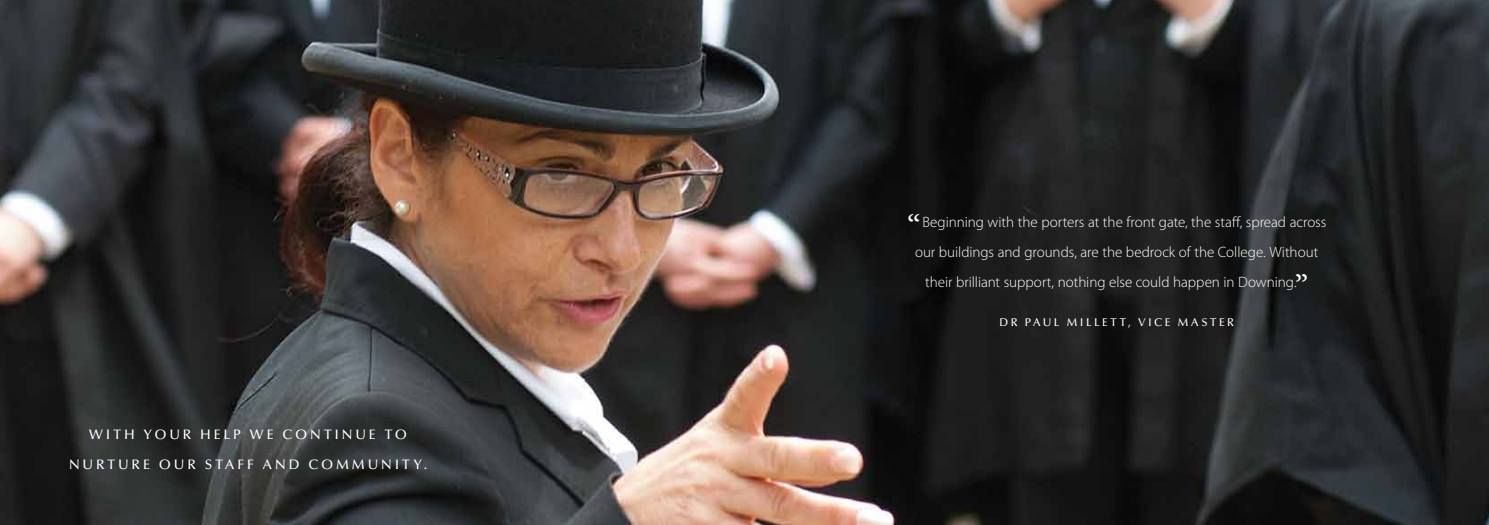
<style>
.page{position:relative;width:1489px;height:525px;background:#fff}
.page>*{position:absolute;margin:0;border:0;box-sizing:border-box;transform-origin:0 0}
.t1{font:33.75px "Minion Pro";color:#fff}
.t2{font:300 15px "Myriad Pro";letter-spacing:-.005em;color:#fff}
.t3{font:500 13.75px/29.8px "Optima";letter-spacing:.205em;color:#fff;text-align:center}
.t4{font:500 11.25px "Optima";color:#fff}
</style>
<div class="page">
<img style="left:0;top:0;width:1488px;height:524px">
<p class="t3" style="left:69px;top:420px;width:360px">WITH YOUR HELP WE CONTINUE TO<br>NURTURE OUR STAFF AND COMMUNITY.</p>
<h1 class="t1" style="left:907px;top:205px;width:15px">“</h1>
<p class="t2" style="left:922px;top:213px;width:405px">Beginning with the porters at the front gate, the staff, spread across</p>
<p class="t2" style="left:915px;top:242px;width:405px">our buildings and grounds, are the bedrock of the College. Without</p>
<p class="t2" style="left:925px;top:272px;width:373px">their brilliant support, nothing else could happen in Downing.</p>
<h1 class="t1" style="left:1294px;top:264px;width:15px">”</h1>
<p class="t4" style="left:999px;top:316px;width:35px">DR PAUL</p>
<p class="t4" style="left:1066px;top:316px;width:10px">MILLETT</p>
<p class="t4" style="left:1127px;top:316px;width:61px">, VICEMASTER</p>
</div>
